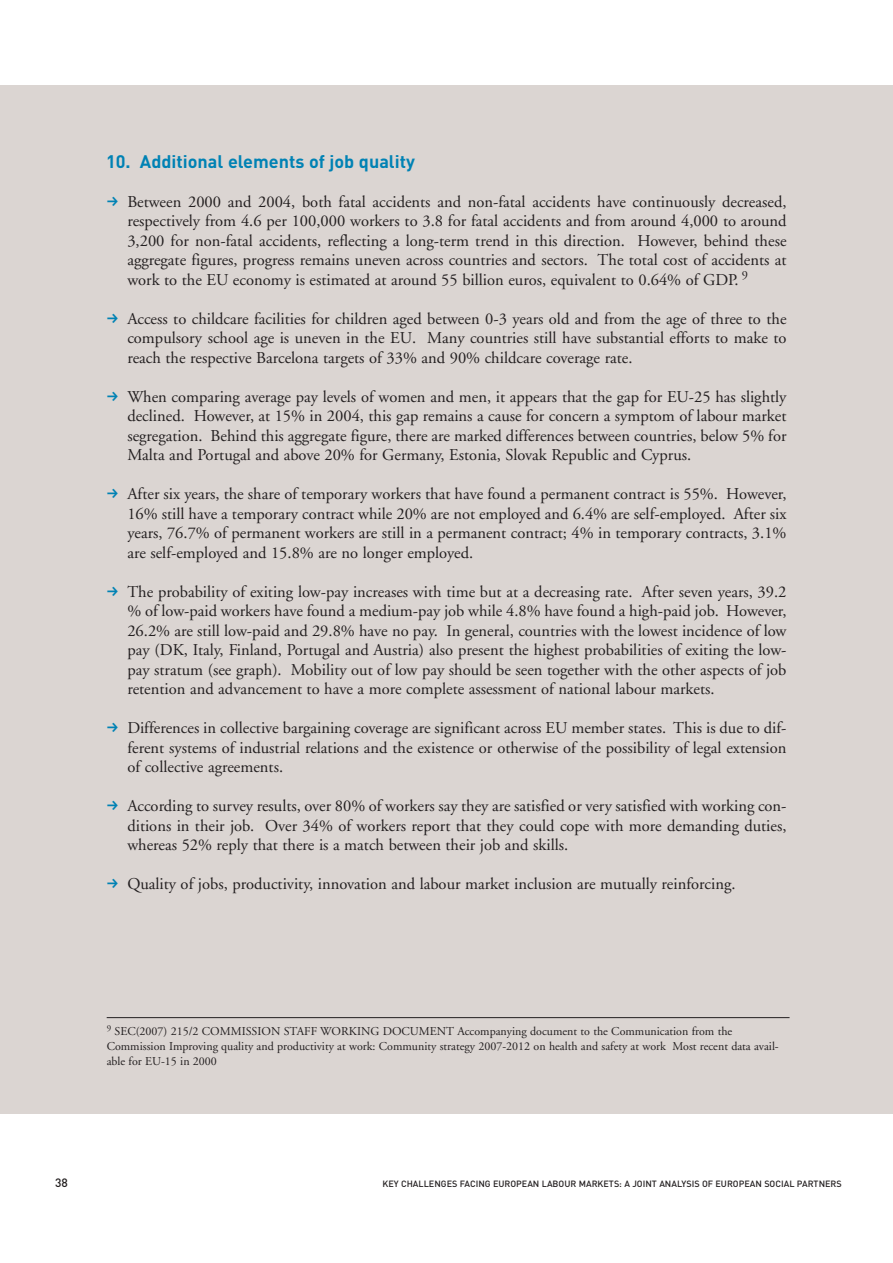
<style>
.page{position:relative;width:893px;height:1263px;background:#fff}
.page>*{position:absolute;margin:0;border:0;box-sizing:border-box;transform-origin:0 0}
.t1{font:700 18px "DIN";color:#0082b4}
.t2{font:16.5px/19.5px "Adobe Garamond";color:#231f20;text-align:justify}
.t3{font:12px/15px "Adobe Garamond";color:#231f20}
.t4{font:500 12px "DIN";color:#231f20}
.t5{font:500 9px "DIN";color:#231f20}
</style>
<div class="page">
<div style="left:0;top:85px;width:893px;height:1029px;background:#dbd5d2"></div>
<hr style="left:107px;top:1017px;width:682px;height:1px;background:#231f20">
<p class="t1" style="left:106px;top:155px;width:310px">10. Additional elements of job quality</p>
<p class="t2" style="left:127px;top:193px;width:661px">Between 2000 and 2004, both fatal accidents and non-fatal accidents have continuously decreased, respectively from 4.6 per 100,000 workers to 3.8 for fatal accidents and from around 4,000 to around 3,200 for non-fatal accidents, reflecting a long-term trend in this direction. However, behind these aggregate figures, progress remains uneven across countries and sectors. The total cost of accidents at work to the EU economy is estimated at around 55 billion euros, equivalent to 0.64% of GDP. <sup>9</sup></p>
<p class="t2" style="left:127px;top:310px;width:661px">Access to childcare facilities for children aged between 0-3 years old and from the age of three to the compulsory school age is uneven in the EU. Many countries still have substantial efforts to make to reach the respective Barcelona targets of 33% and 90% childcare coverage rate.</p>
<p class="t2" style="left:127px;top:388px;width:661px">When comparing average pay levels of women and men, it appears that the gap for EU-25 has slightly declined. However, at 15% in 2004, this gap remains a cause for concern a symptom of labour market segregation. Behind this aggregate figure, there are marked differences between countries, below 5% for Malta and Portugal and above 20% for Germany, Estonia, Slovak Republic and Cyprus.</p>
<p class="t2" style="left:127px;top:486px;width:661px">After six years, the share of temporary workers that have found a permanent contract is 55%. However, 16% still have a temporary contract while 20% are not employed and 6.4% are self-employed. After six years, 76.7% of permanent workers are still in a permanent contract; 4% in temporary contracts, 3.1% are self-employed and 15.8% are no longer employed.</p>
<p class="t2" style="left:127px;top:583px;width:661px">The probability of exiting low-pay increases with time but at a decreasing rate. After seven years, 39.2 % of low-paid workers have found a medium-pay job while 4.8% have found a high-paid job. However, 26.2% are still low-paid and 29.8% have no pay. In general, countries with the lowest incidence of low pay (DK, Italy, Finland, Portugal and Austria) also present the highest probabilities of exiting the low&shy;pay stratum (see graph). Mobility out of low pay should be seen together with the other aspects of job retention and advancement to have a more complete assessment of national labour markets.</p>
<p class="t2" style="left:127px;top:720px;width:661px">Differences in collective bargaining coverage are significant across EU member states. This is due to dif&shy;ferent systems of industrial relations and the existence or otherwise of the possibility of legal extension of collective agreements.</p>
<p class="t2" style="left:127px;top:798px;width:661px">According to survey results, over 80% of workers say they are satisfied or very satisfied with working con&shy;ditions in their job. Over 34% of workers report that they could cope with more demanding duties, whereas 52% reply that there is a match between their job and skills.</p>
<p class="t2" style="left:127px;top:876px;width:610px">Quality of jobs, productivity, innovation and labour market inclusion are mutually reinforcing.</p>
<p class="t3" style="left:107px;top:1025px;width:673px"><sup>9</sup> SEC(2007) 215/2 COMMISSION STAFF WORKING DOCUMENT Accompanying document to the Communication from the<br>Commission Improving quality and productivity at work: Community strategy 2007-2012 on health and safety at work Most recent data avail&shy;able for EU-15 in 2000</p>
<p class="t4" style="left:55px;top:1179px;width:14px">38</p>
<p class="t5" style="left:382px;top:1181px;width:461px">KEY CHALLENGES FACING EUROPEAN LABOUR MARKETS: A JOINT ANALYSIS OF EUROPEAN SOCIAL PARTNERS</p>
</div>
